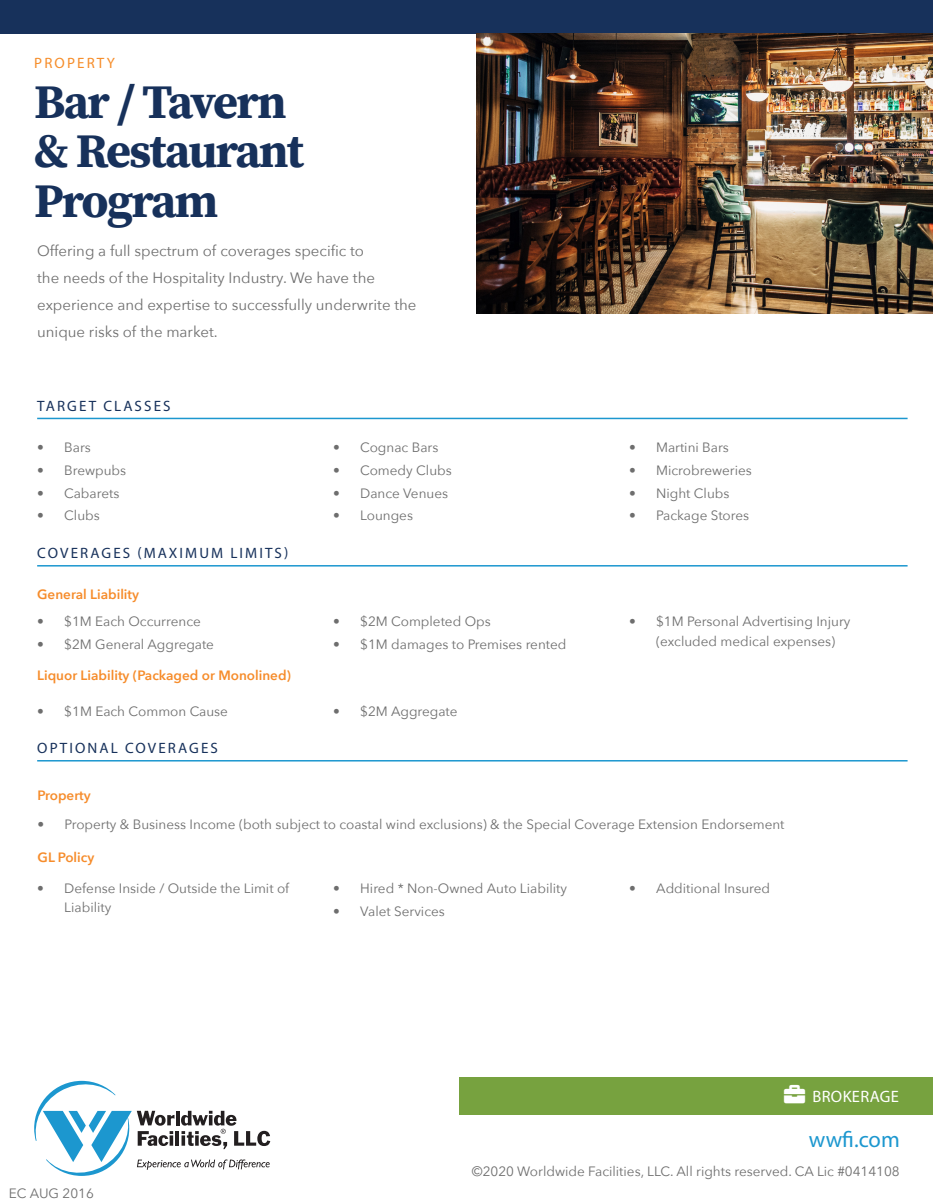
<style>
.page{position:relative;width:933px;height:1203px;background:#fff}
.page>*{position:absolute;margin:0;border:0;box-sizing:border-box;transform-origin:0 0}
.Headlines{font:700 48px/49.5px "Source Serif Pro";letter-spacing:-.035em;color:#17315b}
.URL{font:22.5px "Myriad Pro";color:#1c97cf}
.Division{font:16.5px "Myriad Pro";letter-spacing:.02em;color:#fff}
.t1{font:15px/27px "Avenir Next";color:#6e6e6e}
.Subheads{font:15px "Myriad Pro";letter-spacing:.14em;color:#17315b}
.Pre-Header{font:15px "Myriad Pro";letter-spacing:.14em;color:#f68d2a}
.Disclaimer{font:13.5px/19.5px "Avenir Next";color:#6e6e6e}
.Text{font:600 13.5px "Avenir Next";color:#f68c2b}
</style>
<div class="page">
<div style="left:459px;top:1076px;width:473px;height:38px;background:#77a23f"></div>
<svg style="left:34px;top:1080px;width:236px;height:96px"></svg>
<div style="left:0;top:0;width:932px;height:33px;background:#17315b"></div>
<hr style="left:37px;top:417px;width:870px;height:2px;background:#1c97cf">
<hr style="left:37px;top:565px;width:870px;height:1px;background:#1c97cf">
<img style="left:476px;top:33px;width:456px;height:281px">
<hr style="left:37px;top:759px;width:870px;height:2px;background:#1c97cf">
<p class="Pre-Header" style="left:34px;top:54px;width:82px">PROPERTY</p>
<p class="Headlines" style="left:34px;top:76px;width:271px">Bar / Tavern &amp; Restaurant<br>Program</p>
<p class="t1" style="left:37px;top:236px;width:380px">Offering a full spectrum of coverages specific to<br>the needs of the Hospitality Industry. We have the experience and expertise to successfully underwrite the unique risks of the market.</p>
<p class="Subheads" style="left:37px;top:396px;width:135px">TARGET CLASSES</p>
<p class="Disclaimer" style="left:37px;top:437px;width:55px">• Bars</p>
<p class="Disclaimer" style="left:37px;top:459px;width:91px">• Brewpubs</p>
<p class="Disclaimer" style="left:37px;top:482px;width:84px">• Cabarets</p>
<p class="Disclaimer" style="left:37px;top:505px;width:64px">• Clubs</p>
<p class="Subheads" style="left:37px;top:544px;width:252px">COVERAGES (MAXIMUM LIMITS)</p>
<p class="Text" style="left:37px;top:583px;width:103px">General Liability</p>
<p class="Disclaimer" style="left:37px;top:611px;width:165px">• $1M Each Occurrence</p>
<p class="Disclaimer" style="left:37px;top:634px;width:178px">• $2M General Aggregate</p>
<p class="Text" style="left:37px;top:663px;width:255px">Liquor Liability (Packaged or Monolined)</p>
<p class="Disclaimer" style="left:333px;top:437px;width:107px">• Cognac Bars</p>
<p class="Disclaimer" style="left:333px;top:459px;width:120px">• Comedy Clubs</p>
<p class="Disclaimer" style="left:333px;top:482px;width:116px">• Dance Venues</p>
<p class="Disclaimer" style="left:333px;top:505px;width:81px">• Lounges</p>
<p class="Disclaimer" style="left:333px;top:611px;width:159px">• $2M Completed Ops</p>
<p class="Disclaimer" style="left:333px;top:634px;width:235px">• $1M damages to Premises rented</p>
<p class="Disclaimer" style="left:37px;top:700px;width:192px">• $1M Each Common Cause</p>
<p class="Disclaimer" style="left:333px;top:700px;width:126px">• $2M Aggregate</p>
<p class="Subheads" style="left:37px;top:738px;width:182px">OPTIONAL COVERAGES</p>
<p class="Text" style="left:38px;top:783px;width:55px">Property</p>
<p class="Disclaimer" style="left:628px;top:437px;width:101px">• Martini Bars</p>
<p class="Disclaimer" style="left:628px;top:459px;width:124px">• Microbreweries</p>
<p class="Disclaimer" style="left:628px;top:482px;width:102px">• Night Clubs</p>
<p class="Disclaimer" style="left:628px;top:505px;width:122px">• Package Stores</p>
<p class="Disclaimer" style="left:655px;top:611px;width:196px;text-indent:-27px">• $1M Personal Advertising Injury (excluded medical expenses)</p>
<p class="Disclaimer" style="left:38px;top:814px;width:748px">• Property &amp; Business Income (both subject to coastal wind exclusions) &amp; the Special Coverage Extension Endorsement</p>
<p class="Text" style="left:38px;top:845px;width:58px">GL Policy</p>
<p class="Disclaimer" style="left:64px;top:877px;width:226px;text-indent:-27px">• Defense Inside / Outside the Limit of<br>Liability</p>
<p class="Disclaimer" style="left:333px;top:877px;width:235px">• Hired * Non-Owned Auto Liability</p>
<p class="Disclaimer" style="left:333px;top:900px;width:113px">• Valet Services</p>
<p class="Disclaimer" style="left:629px;top:877px;width:142px">• Additional Insured</p>
<p class="Division" style="left:812px;top:1085px;width:88px">BROKERAGE</p>
<p class="Disclaimer" style="left:9px;top:1182px;width:86px">EC AUG 2016</p>
<p class="URL" style="left:808px;top:1125px;width:92px">wwfi.com</p>
<p class="Disclaimer" style="left:471px;top:1160px;width:429px">©2020 Worldwide Facilities, LLC. All rights reserved. CA Lic #0414108</p>
</div>
